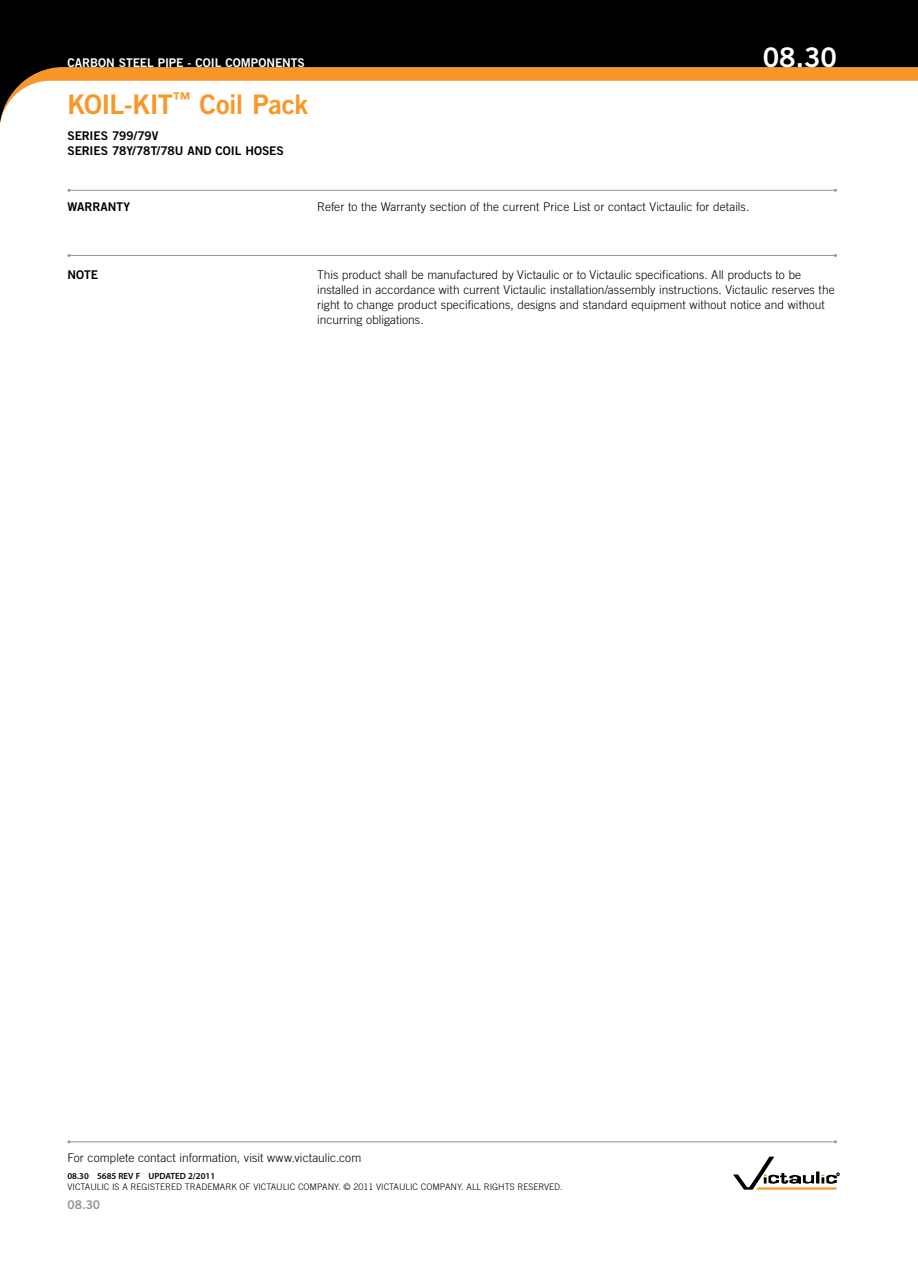
<style>
.page{position:relative;width:918px;height:1263px;background:#fff}
.page>*{position:absolute;margin:0;border:0;box-sizing:border-box;transform-origin:0 0}
.t1{font:27px "Trade Gothic LT Std Bd 2";letter-spacing:-.03em;color:#f89728}
.t2{font:27px "Trade Gothic LT Std Bd 2";color:#fff}
.t3{font:300 12px/15px "Trade Gothic LT Std";color:#000}
.t4{font:12px/15px "Trade Gothic LT Std Bd 2";letter-spacing:-.01em;color:#000}
.t5{font:12px "Trade Gothic LT Std Bd 2";letter-spacing:-.005em;color:#fff}
.t6{font:12px "Trade Gothic LT Std Bd 2";color:#939598}
.t7{font:300 9px "Trade Gothic LT Std";color:#000}
.t8{font:600 9px "Myriad Pro";color:#000}
</style>
<div class="page">
<hr style="left:69px;top:255px;width:767px;height:1px;background:#939598">
<svg style="left:0;top:0;width:918px;height:124px;fill:#000"></svg>
<hr style="left:69px;top:190px;width:767px;height:1px;background:#939598">
<svg style="left:733px;top:1156px;width:106px;height:33px"></svg>
<hr style="left:69px;top:1141px;width:767px;height:1px;background:#939598">
<p class="t5" style="left:68px;top:55px;width:239px">CARBON STEEL PIPE - COIL COMPONENTS</p>
<h1 class="t2" style="left:763px;top:41px;width:76px">08.30</h1>
<h1 class="t1" style="left:67px;top:87px;width:242px">KOIL-KIT<sup>™</sup> COIL PACK</h1>
<p class="t4" style="left:67px;top:128px;width:163px">SERIES 799/79V<br>SERIES 78Y/78T/78U AND COIL</p>
<p class="t4" style="left:245px;top:143px;width:17px">HOSES</p>
<p class="t4" style="left:68px;top:199px;width:64px">WARRANTY</p>
<p class="t3" style="left:317px;top:199px;width:434px">Refer to the Warranty section of the current Price List or contact Victaulic for details.</p>
<p class="t4" style="left:68px;top:266px;width:32px">NOTE</p>
<p class="t3" style="left:317px;top:266px;width:519px">This product shall be manufactured by Victaulic or to Victaulic specifications. All products to be installed in accordance with current Victaulic installation/assembly instructions. Victaulic reserves the right to change product specifications, designs and standard equipment without notice and without incurring obligations.</p>
<p class="t3" style="left:68px;top:1149px;width:295px">For complete contact information, visit www.victaulic.com</p>
<p class="t8" style="left:68px;top:1169px;width:149px">08.30 5685 REV F UPDATED 2/2011</p>
<p class="t7" style="left:68px;top:1181px;width:497px">VICTAULIC IS A REGISTERED TRADEMARK OF VICTAULIC COMPANY. © 2011 VICTAULIC COMPANY. ALL RIGHTS RESERVED.</p>
<p class="t6" style="left:68px;top:1197px;width:34px">08.30</p>
</div>
